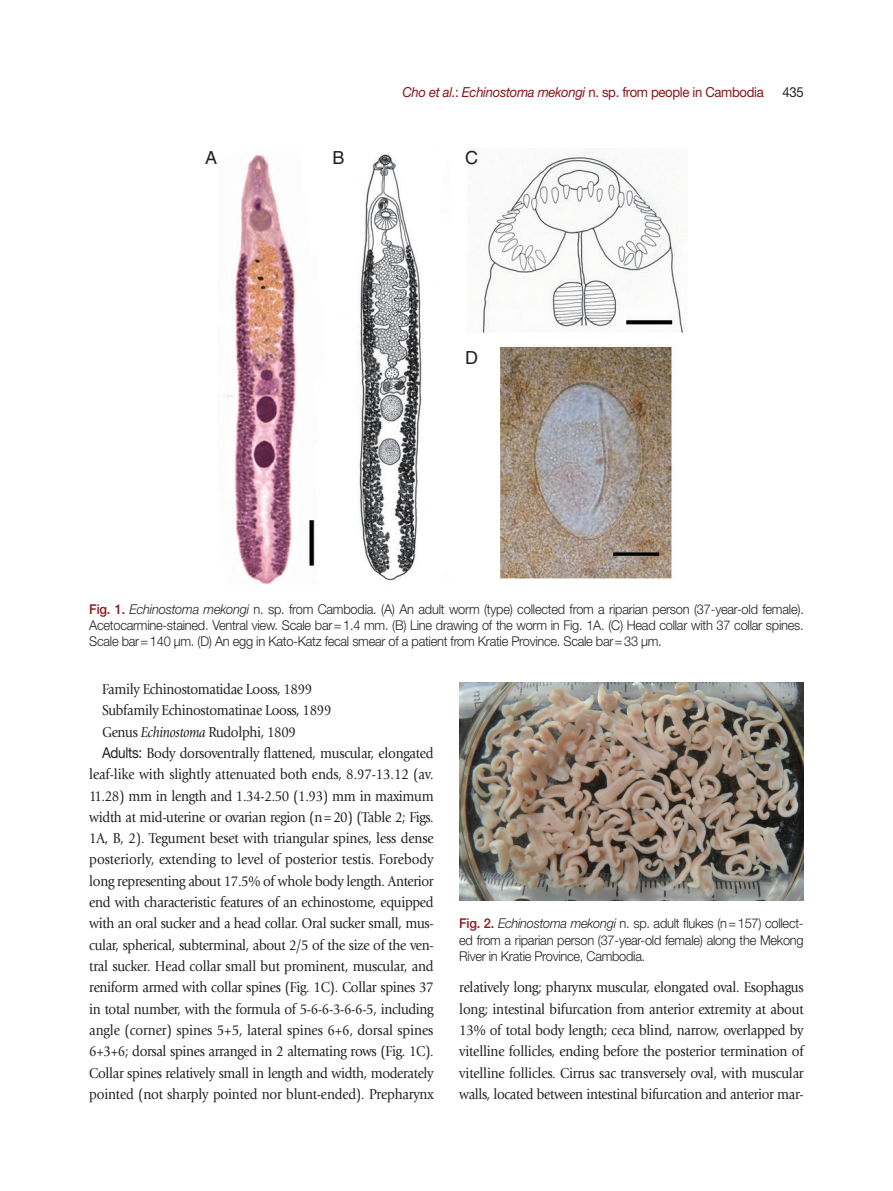
<style>
.page{position:relative;width:893px;height:1191px;background:#fff}
.page>*{position:absolute;margin:0;border:0;box-sizing:border-box;transform-origin:0 0}
.t1{font:18px "Helvetica LT Std";color:#231f20}
.본문{font:15px/21.3px "Giovanni Std";letter-spacing:-.025em;color:#231f20;text-align:justify;scale:.9 1}
.t2{font:italic 13.8px "Helvetica Neue LT Std";letter-spacing:-.025em;color:#88181b;scale:.95 1}
.t3{font:13.8px "Helvetica Neue LT Std";color:#231f20;scale:.95 1}
.표_제목__그림_설명{font:300 13.5px/16.2px "Helvetica Neue LT Std";letter-spacing:-.02em;color:#231f20;text-align:justify;scale:.95 1}
.s1{font-style:normal}
.s2{font-weight:500;color:#88181b}
.s3{font-style:italic}
.s4{font-family:"Helvetica Neue LT Std"}
.s5{font-family:"Minion Pro"}
</style>
<div class="page">
<img style="left:224px;top:152px;width:461px;height:433px">
<img style="left:459px;top:682px;width:345px;height:218px">
<p class="t2" style="left:402px;top:83px;width:382px">Cho et al.<span class="s1">:</span> Echinostoma mekongi <span class="s1">n. sp. from people in Cambodia</span></p>
<p class="t3" style="left:782px;top:83px;width:24px">435</p>
<p class="t1" style="left:205px;top:147px;width:14px">A</p>
<p class="t1" style="left:333px;top:147px;width:14px">B</p>
<p class="t1" style="left:465px;top:147px;width:14px">C</p>
<p class="t1" style="left:465px;top:347px;width:14px">D</p>
<p class="표_제목__그림_설명" style="left:89px;top:600px;width:754px"><span class="s2">Fig. 1.</span> <span class="s3">Echinostoma mekongi</span> n. sp. from Cambodia. (A) An adult worm (type) collected from a riparian person (37-year-old female).<br>Acetocarmine-stained. Ventral view. Scale bar=1.4 mm. (B) Line drawing of the worm in Fig. 1A. (C) Head collar with 37 collar spines.<br>Scale bar=140 µm. (D) An egg in Kato-Katz fecal smear of a patient from Kratie Province. Scale bar=33 µm.</p>
<p class="본문" style="left:102px;top:678px;width:235px">Family Echinostomatidae Looss, 1899</p>
<p class="본문" style="left:102px;top:700px;width:257px">Subfamily Echinostomatinae Looss, 1899</p>
<p class="본문" style="left:102px;top:721px;width:217px">Genus <span class="s3">Echinostoma</span> Rudolphi, 1809</p>
<p class="본문" style="left:89px;top:742px;width:384px;text-indent:13px"><span class="s4">Adults:</span> Body dorsoventrally flattened, muscular, elongated leaf-like with slightly attenuated both ends, 8.97-13.12 (av.<br>11.28) mm in length and 1.34-2.50 (1.93) mm in maximum width at mid-uterine or ovarian region (n<span class="s5">=</span>20) (Table 2; Figs.<br>1A, B, 2). Tegument beset with triangular spines, less dense posteriorly, extending to level of posterior testis. Forebody long representing about 17.5% of whole body length. Anterior end with characteristic features of an echinostome, equipped with an oral sucker and a head collar. Oral sucker small, mus&shy;cular, spherical, subterminal, about 2/5 of the size of the ven&shy;tral sucker. Head collar small but prominent, muscular, and reniform armed with collar spines (Fig. 1C). Collar spines 37 in total number, with the formula of 5-6-6-3-6-6-5, including angle (corner) spines 5+5, lateral spines 6+6, dorsal spines 6+3+6; dorsal spines arranged in 2 alternating rows (Fig. 1C).<br>Collar spines relatively small in length and width, moderately pointed (not sharply pointed nor blunt-ended). Prepharynx</p>
<p class="표_제목__그림_설명" style="left:459px;top:915px;width:364px"><span class="s2">Fig. 2.</span> <span class="s3">Echinostoma mekongi</span> n. sp. adult flukes (n=157) collect&shy;ed from a riparian person (37-year-old female) along the Mekong River in Kratie Province, Cambodia.</p>
<p class="본문" style="left:459px;top:977px;width:384px">relatively long; pharynx muscular, elongated oval. Esophagus long; intestinal bifurcation from anterior extremity at about 13% of total body length; ceca blind, narrow, overlapped by vitelline follicles, ending before the posterior termination of vitelline follicles. Cirrus sac transversely oval, with muscular walls, located between intestinal bifurcation and anterior mar-</p>
</div>
